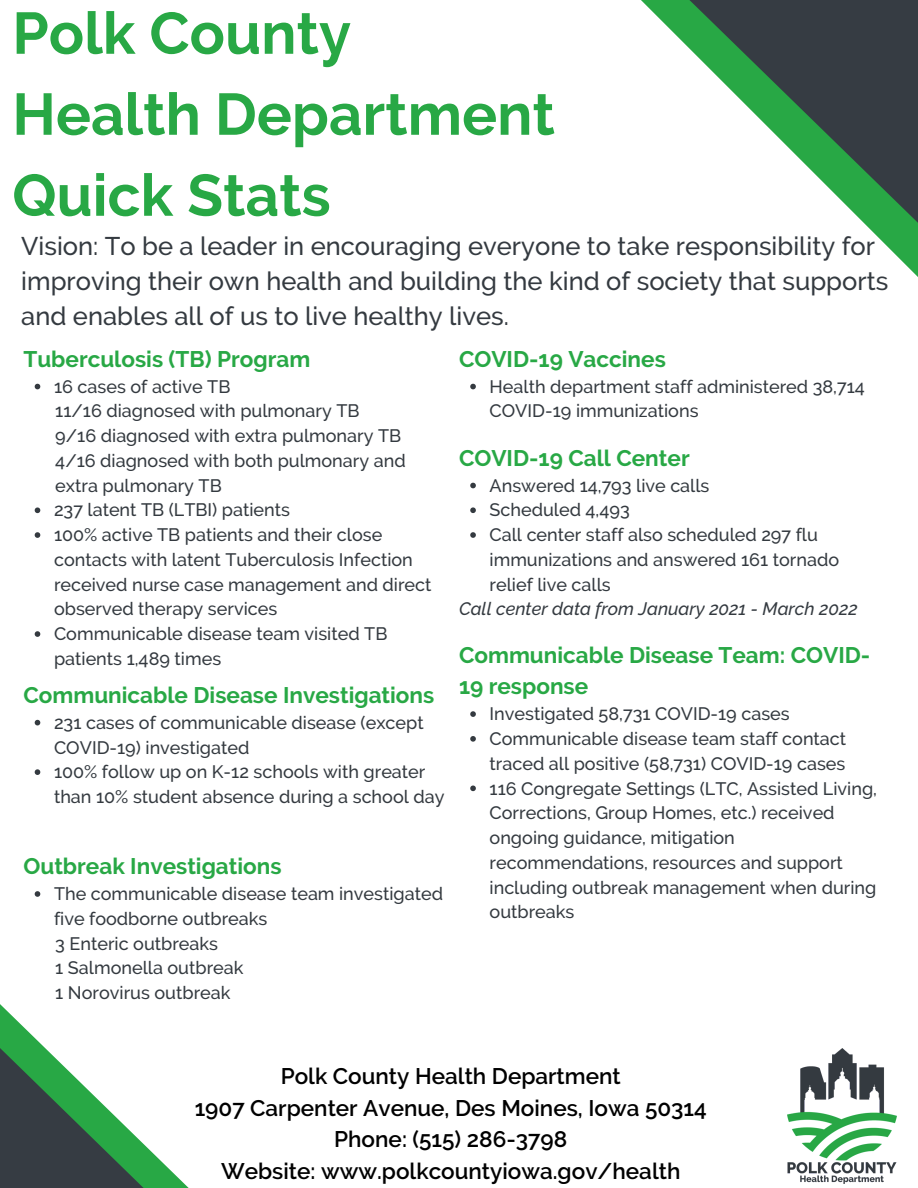
<style>
.page{position:relative;width:918px;height:1188px;background:#fff}
.page>*{position:absolute;margin:0;border:0;box-sizing:border-box;transform-origin:0 0}
.t1{font:700 58.5px/81px "Raleway";color:#28a845}
.t2{font:500 25.5px/34.8px "Raleway";color:#343a40}
.t3{font:700 22.5px/31.5px "Raleway";color:#28a845}
.t4{font:600 22.5px/31.5px "Raleway";color:#000;text-align:center}
.t5{font:500 18px/24.8px "Raleway";color:#343a40}
.t6{font:italic 500 18px "Raleway";color:#343a40}
</style>
<div class="page">
<svg style="left:0;top:1004px;width:189px;height:184px"></svg>
<svg style="left:641px;top:0;width:277px;height:277px"></svg>
<svg style="left:671px;top:0;width:247px;height:223px"></svg>
<img style="left:787px;top:1048px;width:109px;height:135px">
<svg style="left:35px;top:384px;width:5px;height:5px"></svg>
<svg style="left:35px;top:507px;width:5px;height:6px"></svg>
<svg style="left:35px;top:532px;width:5px;height:6px"></svg>
<svg style="left:35px;top:631px;width:5px;height:6px"></svg>
<svg style="left:35px;top:891px;width:5px;height:6px"></svg>
<svg style="left:35px;top:720px;width:5px;height:5px"></svg>
<svg style="left:35px;top:769px;width:5px;height:6px"></svg>
<svg style="left:470px;top:384px;width:6px;height:5px"></svg>
<svg style="left:470px;top:483px;width:6px;height:5px"></svg>
<svg style="left:470px;top:507px;width:6px;height:6px"></svg>
<svg style="left:470px;top:532px;width:6px;height:6px"></svg>
<svg style="left:470px;top:711px;width:6px;height:6px"></svg>
<svg style="left:470px;top:736px;width:6px;height:6px"></svg>
<svg style="left:470px;top:786px;width:6px;height:5px"></svg>
<h1 class="t1" style="left:12px;top:-7px;width:544px">Polk County<br>Health Department<br>Quick Stats</h1>
<h2 class="t2" style="left:21px;top:228px;width:868px">Vision: To be a leader in encouraging everyone to take responsibility for improving their own health and building the kind of society that supports and enables all of us to live healthy lives.</h2>
<p class="t3" style="left:23px;top:343px;width:288px">Tuberculosis (TB) Program</p>
<p class="t5" style="left:55px;top:399px;width:352px">11/16 diagnosed with pulmonary TB<br>9/16 diagnosed with extra pulmonary TB<br>4/16 diagnosed with both pulmonary and extra pulmonary TB</p>
<p class="t5" style="left:54px;top:374px;width:178px">16 cases of active TB</p>
<p class="t5" style="left:54px;top:498px;width:379px">237 latent TB (LTBI) patients<br>100% active TB patients and their close contacts with latent Tuberculosis Infection received nurse case management and direct observed therapy services<br>Communicable disease team visited TB patients 1,489 times</p>
<p class="t3" style="left:23px;top:679px;width:412px">Communicable Disease Investigations</p>
<p class="t5" style="left:54px;top:710px;width:392px">231 cases of communicable disease (except COVID-19) investigated<br>100% follow up on K-12 schools with greater than 10% student absence during a school day</p>
<p class="t3" style="left:23px;top:851px;width:260px">Outbreak Investigations</p>
<p class="t5" style="left:54px;top:881px;width:391px">The communicable disease team investigated five foodborne outbreaks</p>
<p class="t5" style="left:55px;top:931px;width:190px">3 Enteric outbreaks<br>1 Salmonella outbreak<br>1 Norovirus outbreak</p>
<p class="t3" style="left:459px;top:343px;width:208px">COVID-19 Vaccines</p>
<p class="t5" style="left:490px;top:374px;width:377px">Health department staff administered 38,714<br>COVID-19 immunizations</p>
<p class="t3" style="left:459px;top:442px;width:232px">COVID-19 Call Center</p>
<p class="t5" style="left:490px;top:473px;width:351px">Answered 14,793 live calls<br>Scheduled 4,493<br>Call center staff also scheduled 297 flu immunizations and answered 161 tornado relief live calls</p>
<p class="t6" style="left:459px;top:599px;width:400px">Call center data from January 2021 - March 2022</p>
<p class="t3" style="left:459px;top:639px;width:413px">Communicable Disease Team: COVID-<br>19 response</p>
<p class="t5" style="left:490px;top:702px;width:389px">Investigated 58,731 COVID-19 cases Communicable disease team staff contact traced all positive (58,731) COVID-19 cases 116 Congregate Settings (LTC, Assisted Living, Corrections, Group Homes, etc.) received ongoing guidance, mitigation recommendations, resources and support including outbreak management when during outbreaks</p>
<p class="t4" style="left:195px;top:1061px;width:514px">Polk County Health Department<br>1907 Carpenter Avenue, Des Moines, Iowa 50314<br>Phone: (515) 286-3798<br>Website: www.polkcountyiowa.gov/health</p>
</div>
